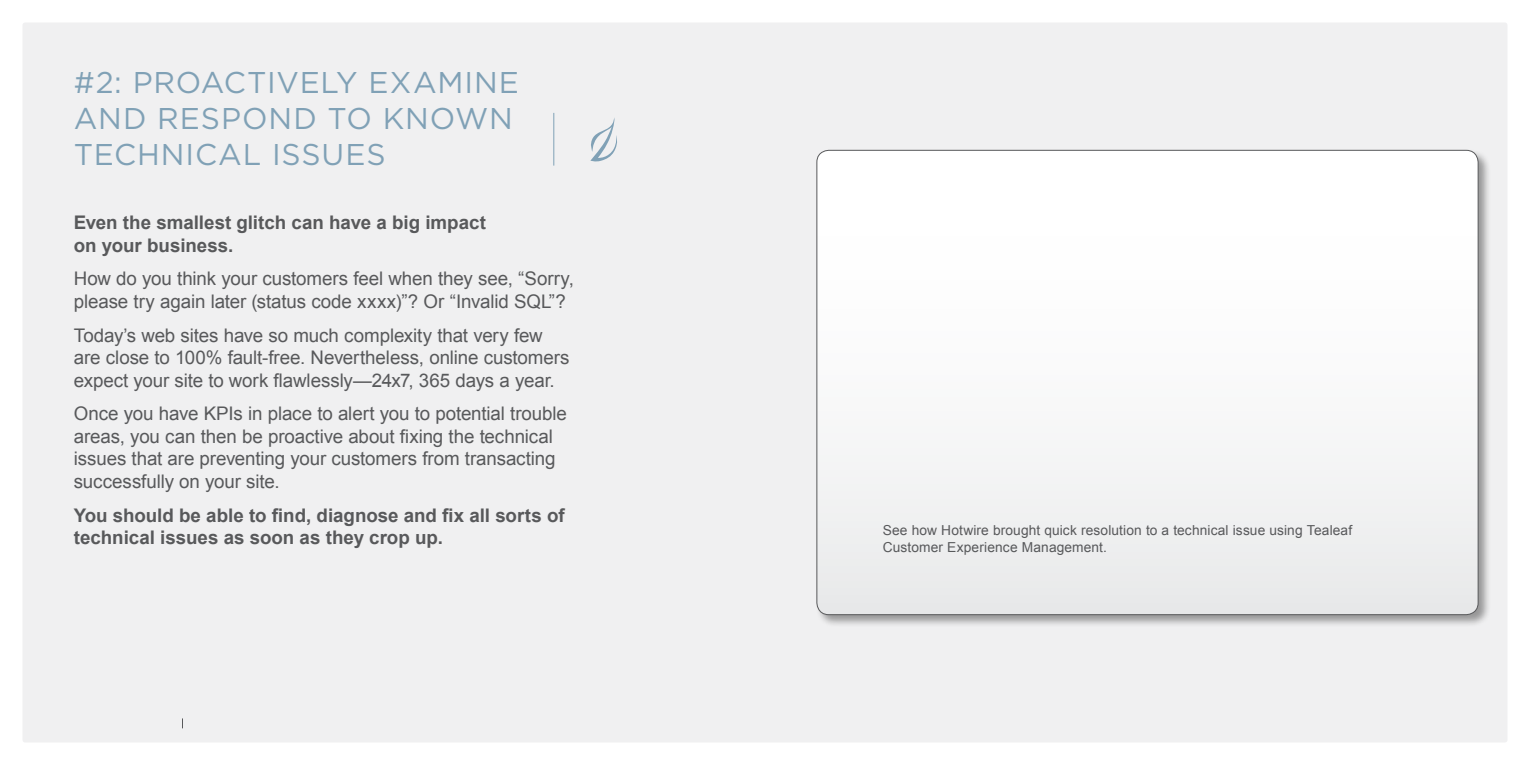
<style>
.page{position:relative;width:1530px;height:765px;background:#fff}
.page>*{position:absolute;margin:0;border:0;box-sizing:border-box;transform-origin:0 0}
.t1{font:30px/36px "Gotham";letter-spacing:.03em;color:#80a1b6;text-align:justify}
.t2{font:18.75px/22.5px "Arial";letter-spacing:-.005em;color:#58595b}
.t3{font:700 18.75px/22.5px "Arial";color:#58595b}
.t4{font:13.75px/16.5px "Arial";letter-spacing:.01em;color:#58595b}
</style>
<div class="page">
<div style="left:23px;top:22px;width:1484px;height:720px;background:#f0f0f1;border-radius:3px"></div>
<div style="left:815px;top:149px;width:676px;height:478px;background:#000;opacity:.37"></div>
<svg style="left:817px;top:150px;width:661px;height:465px"></svg>
<svg style="left:590px;top:118px;width:27px;height:44px"></svg>
<hr style="left:554px;top:113px;width:1px;height:53px;background:#80a1b6">
<h1 class="t1" style="left:74px;top:64px;width:132px">#2: PROACTIVE</h1>
<h1 class="t1" style="left:320px;top:64px;width:76px">LY EXAMI</h1>
<h1 class="t1" style="left:74px;top:64px;width:442px;text-indent:400px">NE AND RESPOND TO KNOWN TEC HNICA</h1>
<h1 class="t1" style="left:243px;top:136px;width:145px">L ISSUE S</h1>
<p class="t3" style="left:74px;top:211px;width:414px">Even the smallest glitch can have a big impact on your business.</p>
<p class="t2" style="left:74px;top:267px;width:502px">How do you think your customers feel when they see, “Sorry, please try again later (status code xxxx)”? Or “Invalid SQL”?</p>
<p class="t2" style="left:74px;top:324px;width:497px">Today’s web sites have so much complexity that very few are close to 100% fault-free. Nevertheless, online customers expect your site to work flawlessly—24x7, 365 days a year.</p>
<p class="t2" style="left:74px;top:402px;width:495px">Once you have KPIs in place to alert you to potential trouble areas, you can then be proactive about fixing the technical issues that are preventing your customers from transacting successfully on your site.</p>
<p class="t3" style="left:74px;top:504px;width:492px">You should be able to find, diagnose and fix all sorts of technical issues as soon as they crop up.</p>
<p class="t4" style="left:883px;top:522px;width:471px">See how Hotwire brought quick resolution to a technical issue using Tealeaf<br>Customer Experience Management.</p>
</div>
